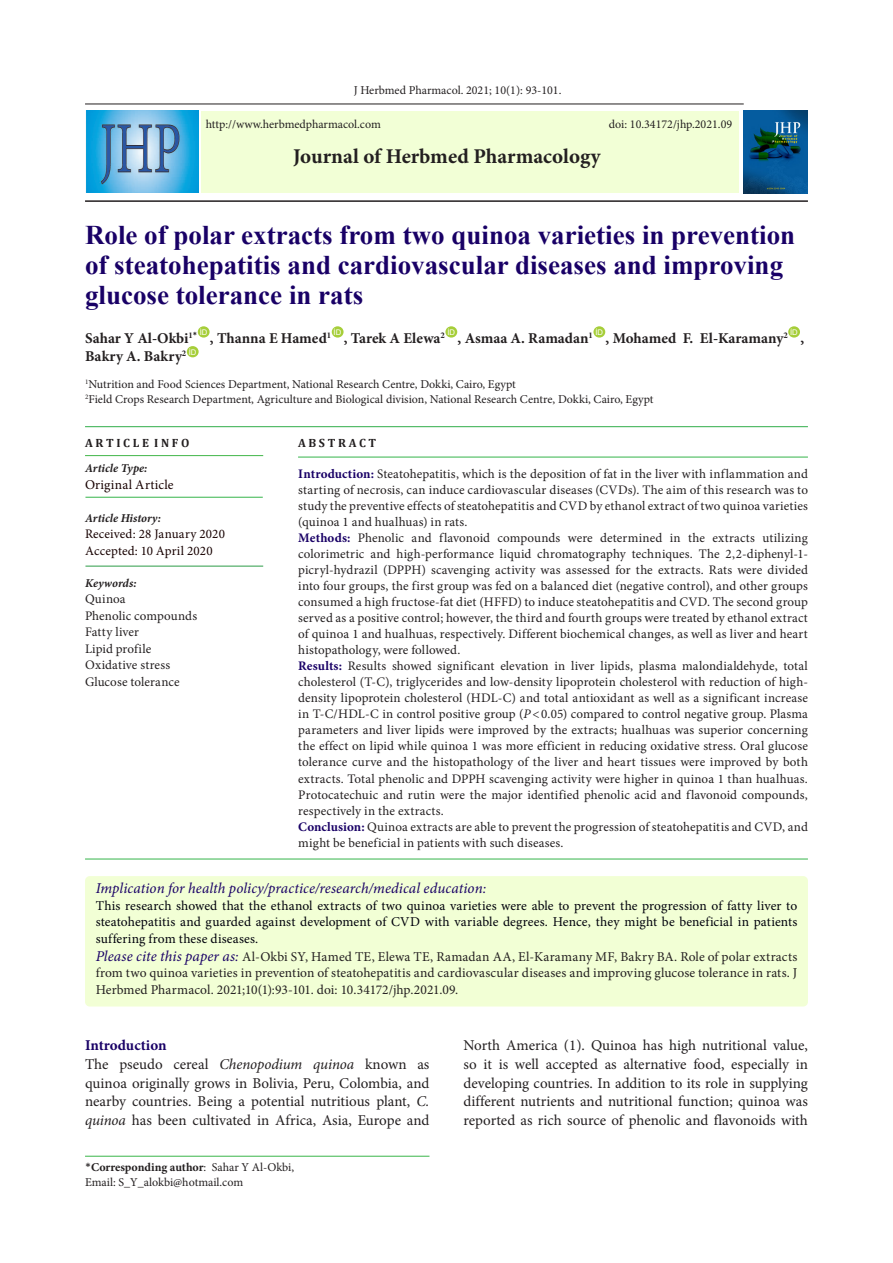
<style>
.page{position:relative;width:893px;height:1263px;background:#fff}
.page>*{position:absolute;margin:0;border:0;box-sizing:border-box;transform-origin:0 0}
.t1{font:700 27px/30px "Times New Roman";color:#190066}
.t2{font:700 21px "Minion Pro";color:#231f20}
.t3{font:15px/18.6px "Minion Pro";letter-spacing:-.005em;color:#231f20;text-align:justify}
.t4{font:700 15px "Minion Pro";color:#231f20}
.abstract{font:italic 15px "Minion Pro";letter-spacing:.005em;color:#190066}
.t5{font:700 15px "Minion Pro";letter-spacing:-.005em;color:#190066}
.abstract-2{font:13.5px/16.5px "Minion Pro";color:#231f20;text-align:justify}
.abstract-3{font:13.5px/16.5px "Minion Pro";letter-spacing:.015em;color:#00000b;text-align:justify}
.t6{font:13.5px "Minion Pro";letter-spacing:.025em;color:#170000}
.abstract-4{font:13.05px/16px "Minion Pro";letter-spacing:.01em;color:#231f20;text-align:justify}
.t7{font:13.05px "Minion Pro";letter-spacing:.015em;color:#170000}
.t8{font:12px "Minion Pro";color:#231f20}
.t9{font:italic 700 12px "Minion Pro";color:#231f20}
.t10{font:700 12px "Minion Pro";color:#231f20}
.t11{font:700 12px "Cambria";color:#231f20}
.t12{font:7.8px "Arial";color:#fff}
.s1{font-weight:700;color:#190066}
.s2{font-style:italic}
.s3{font-style:italic;font-size:15px;color:#190066}
.s4{font-family:"Calibri";font-weight:400}
.s5{font-weight:400}
</style>
<div class="page">
<hr style="left:85px;top:104px;width:659px;height:1px;background:#231f20">
<hr style="left:85px;top:200px;width:723px;height:2px;background:#231f20">
<div style="left:201px;top:111px;width:538px;height:81px;background:#f2ffd6"></div>
<div style="left:198px;top:326px;width:12px;height:12px;background:#a6ce39;border-radius:50%"></div>
<div style="left:332px;top:326px;width:12px;height:12px;background:#a6ce39;border-radius:50%"></div>
<div style="left:445px;top:326px;width:12px;height:12px;background:#a6ce39;border-radius:50%"></div>
<svg style="left:593px;top:326px;width:12px;height:12px"></svg>
<div style="left:788px;top:326px;width:12px;height:12px;background:#a6ce39;border-radius:50%"></div>
<div style="left:187px;top:346px;width:12px;height:11px;background:#a6ce39;border-radius:50%"></div>
<hr style="left:85px;top:1156px;width:344px;height:1px;background:#3ab54a">
<div style="left:85px;top:876px;width:723px;height:130px;background:#f2ffd5;border-radius:5px"></div>
<hr style="left:298px;top:457px;width:510px;height:1px;background:#35b44a">
<hr style="left:85px;top:426px;width:723px;height:1px;background:#30ad4a">
<hr style="left:85px;top:859px;width:723px;height:1px;background:#35b44a">
<hr style="left:85px;top:455px;width:178px;height:1px;background:#42b649">
<hr style="left:85px;top:566px;width:178px;height:1px;background:#2c9c47">
<hr style="left:85px;top:497px;width:178px;height:1px;background:#35b44a">
<img style="left:744px;top:111px;width:64px;height:83px">
<img style="left:85px;top:111px;width:114px;height:81px">
<p class="t8" style="left:354px;top:82px;width:209px">J Herbmed Pharmacol. 2021; 10(1): 93-101.</p>
<p class="t8" style="left:206px;top:116px;width:177px">http://www.herbmedpharmacol.com</p>
<p class="t8" style="left:609px;top:116px;width:125px">doi: 10.34172/jhp.2021.09</p>
<p class="t2" style="left:293px;top:142px;width:309px">Journal of Herbmed Pharmacology</p>
<p class="t1" style="left:85px;top:219px;width:712px">Role of polar extracts from two quinoa varieties in prevention of steatohepatitis and cardiovascular diseases and improving glucose tolerance in rats</p>
<p class="t4" style="left:85px;top:328px;width:114px">Sahar Y Al-Okbi<sup>1</sup><sup>*</sup></p>
<p class="t12" style="left:200px;top:327px;width:9px">ID</p>
<p class="t12" style="left:334px;top:327px;width:9px">ID</p>
<p class="t12" style="left:447px;top:327px;width:9px">ID</p>
<p class="t12" style="left:595px;top:327px;width:9px">ID</p>
<p class="t12" style="left:790px;top:327px;width:9px">ID</p>
<p class="t4" style="left:210px;top:328px;width:123px">, Thanna E Hamed<sup>1</sup></p>
<p class="t4" style="left:344px;top:328px;width:103px">, Tarek A Elewa<sup>2</sup></p>
<p class="t4" style="left:458px;top:328px;width:137px">, Asmaa A. Ramadan<sup>1</sup></p>
<p class="t4" style="left:606px;top:328px;width:184px">, Mohamed F. El-Karamany<sup>2</sup></p>
<p class="t4" style="left:800px;top:328px;width:5px">,</p>
<p class="t4" style="left:85px;top:346px;width:103px">Bakry A. Bakry<sup>2</sup></p>
<p class="t12" style="left:189px;top:347px;width:9px">ID</p>
<p class="t8" style="left:85px;top:376px;width:432px"><sup>1</sup>Nutrition and Food Sciences Department, National Research Centre, Dokki, Cairo, Egypt</p>
<p class="t8" style="left:85px;top:391px;width:570px"><sup>2</sup>Field Crops Research Department, Agriculture and Biological division, National Research Centre, Dokki, Cairo, Egypt</p>
<p class="t11" style="left:85px;top:434px;width:106px">A R T I C L E I N F O</p>
<p class="t9" style="left:85px;top:460px;width:64px">Article Type:</p>
<p class="t6" style="left:85px;top:476px;width:90px">Original Article</p>
<p class="t9" style="left:85px;top:509px;width:78px">Article History:</p>
<p class="t7" style="left:85px;top:525px;width:141px">Received: 28 January 2020</p>
<p class="t7" style="left:85px;top:542px;width:129px">Accepted: 10 April 2020</p>
<p class="t9" style="left:85px;top:574px;width:53px">Keywords:</p>
<p class="abstract-4" style="left:85px;top:591px;width:42px">Quinoa</p>
<p class="abstract-4" style="left:85px;top:607px;width:114px">Phenolic compounds</p>
<p class="abstract-4" style="left:85px;top:624px;width:56px">Fatty liver</p>
<p class="abstract-4" style="left:85px;top:640px;width:68px">Lipid profile</p>
<p class="abstract-4" style="left:85px;top:657px;width:87px">Oxidative stress</p>
<p class="abstract-4" style="left:85px;top:673px;width:96px">Glucose tolerance</p>
<p class="t11" style="left:298px;top:434px;width:80px">A B S T R A C T</p>
<p class="abstract-4" style="left:298px;top:465px;width:511px"><span class="s1">Introduction:</span> Steatohepatitis, which is the deposition of fat in the liver with inflammation and starting of necrosis, can induce cardiovascular diseases (CVDs). The aim of this research was to study the preventive effects of steatohepatitis and CVD by ethanol extract of two quinoa varieties (quinoa 1 and hualhuas) in rats.</p>
<p class="abstract-4" style="left:298px;top:530px;width:511px"><span class="s1">Methods:</span> Phenolic and flavonoid compounds were determined in the extracts utilizing colorimetric and high-performance liquid chromatography techniques. The 2,2-diphenyl-1- picryl-hydrazil (DPPH) scavenging activity was assessed for the extracts. Rats were divided into four groups, the first group was fed on a balanced diet (negative control), and other groups consumed a high fructose-fat diet (HFFD) to induce steatohepatitis and CVD. The second group served as a positive control; however, the third and fourth groups were treated by ethanol extract of quinoa 1 and hualhuas, respectively. Different biochemical changes, as well as liver and heart histopathology, were followed.</p>
<p class="abstract-4" style="left:298px;top:658px;width:511px"><span class="s1">Results:</span> Results showed significant elevation in liver lipids, plasma malondialdehyde, total cholesterol (T-C), triglycerides and low-density lipoprotein cholesterol with reduction of high&shy;density lipoprotein cholesterol (HDL-C) and total antioxidant as well as a significant increase in T-C/HDL-C in control positive group (<span class="s2">P</span>&lt;0.05) compared to control negative group. Plasma parameters and liver lipids were improved by the extracts; hualhuas was superior concerning the effect on lipid while quinoa 1 was more efficient in reducing oxidative stress. Oral glucose tolerance curve and the histopathology of the liver and heart tissues were improved by both extracts. Total phenolic and DPPH scavenging activity were higher in quinoa 1 than hualhuas.<br>Protocatechuic and rutin were the major identified phenolic acid and flavonoid compounds, respectively in the extracts.</p>
<p class="abstract-4" style="left:298px;top:818px;width:511px"><span class="s1">Conclusion:</span> Quinoa extracts are able to prevent the progression of steatohepatitis and CVD, and might be beneficial in patients with such diseases.</p>
<p class="abstract" style="left:96px;top:878px;width:392px">Implication for health policy/practice/research/medical education:</p>
<p class="abstract-3" style="left:96px;top:897px;width:703px">This research showed that the ethanol extracts of two quinoa varieties were able to prevent the progression of fatty liver to steatohepatitis and guarded against development of CVD with variable degrees. Hence, they might be beneficial in patients suffering from these diseases.</p>
<p class="abstract-2" style="left:96px;top:948px;width:703px"><span class="s3">Please cite this paper as:</span> Al-Okbi SY, Hamed TE, Elewa TE, Ramadan AA, El-Karamany MF, Bakry BA. Role of polar extracts from two quinoa varieties in prevention of steatohepatitis and cardiovascular diseases and improving glucose tolerance in rats. J Herbmed Pharmacol. 2021;10(1):93-101. doi: 10.34172/jhp.2021.09.</p>
<p class="t5" style="left:85px;top:1035px;width:83px">Introduction</p>
<p class="t3" style="left:85px;top:1055px;width:346px">The pseudo cereal <span class="s2">Chenopodium quinoa</span> known as quinoa originally grows in Bolivia, Peru, Colombia, and nearby countries. Being a potential nutritious plant, <span class="s2">C. quinoa</span> has been cultivated in Africa, Asia, Europe and</p>
<p class="t10" style="left:85px;top:1159px;width:211px"><span class="s4">*</span>Corresponding author<span class="s5">: Sahar Y Al-Okbi,</span></p>
<p class="t8" style="left:85px;top:1174px;width:160px">Email: S_Y_alokbi@hotmail.com</p>
<p class="t3" style="left:463px;top:1036px;width:346px">North America (1). Quinoa has high nutritional value, so it is well accepted as alternative food, especially in developing countries. In addition to its role in supplying different nutrients and nutritional function; quinoa was reported as rich source of phenolic and flavonoids with</p>
</div>
